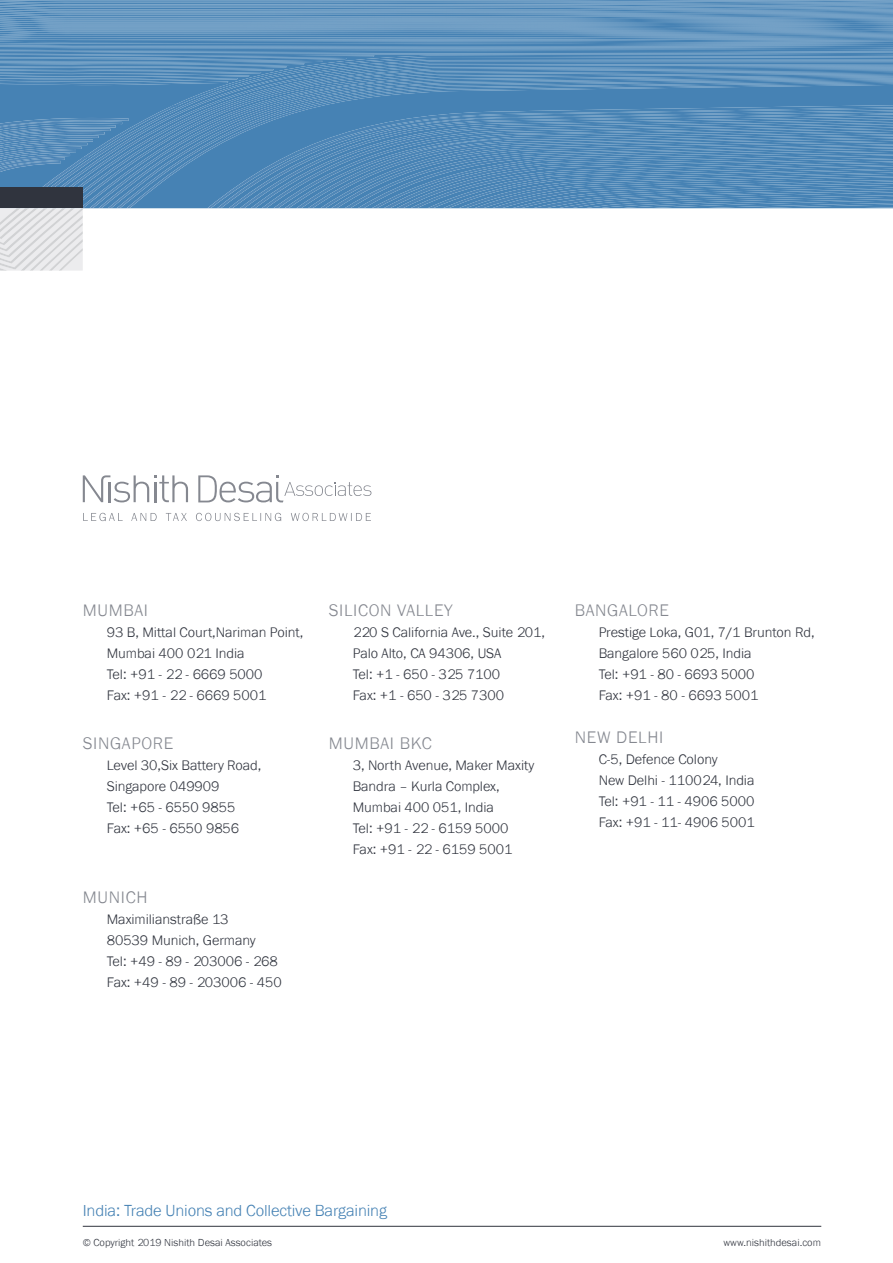
<style>
.page{position:relative;width:893px;height:1263px;background:#fff}
.page>*{position:absolute;margin:0;border:0;box-sizing:border-box;transform-origin:0 0}
.t1{font:300 17.25px "Franklin Got URWT";letter-spacing:.04em;color:#858890}
.t2{font:300 16.5px "Franklin Got URWT";letter-spacing:-.01em;color:#4682b4}
.t3{font:300 14.25px/21px "Franklin Got URWT";letter-spacing:-.005em;color:#30343e}
.t4{font:300 10.5px "Franklin Got URWT";color:#30343e}
</style>
<div class="page">
<hr style="left:83px;top:1226px;width:738px;height:1px;background:#30343e">
<img style="left:0;top:85px;width:893px;height:123px">
<img style="left:157px;top:56px;width:736px;height:51px">
<img style="left:81px;top:106px;width:97px;height:52px">
<img style="left:0;top:157px;width:90px;height:51px">
<img style="left:0;top:82px;width:228px;height:3px">
<img style="left:0;top:79px;width:238px;height:3px">
<img style="left:0;top:75px;width:249px;height:4px">
<img style="left:0;top:72px;width:261px;height:3px">
<img style="left:0;top:69px;width:274px;height:3px">
<img style="left:0;top:66px;width:287px;height:3px">
<img style="left:0;top:64px;width:305px;height:2px">
<img style="left:0;top:61px;width:323px;height:3px">
<img style="left:0;top:59px;width:347px;height:2px">
<img style="left:0;top:56px;width:374px;height:3px">
<img style="left:0;top:0;width:893px;height:56px">
<img style="left:0;top:2px;width:893px;height:33px">
<img style="left:10px;top:0;width:883px;height:2px">
<img style="left:768px;top:0;width:125px;height:1px">
<svg style="left:0;top:208px;width:83px;height:63px;background:#e3e4e5"></svg>
<div style="left:0;top:188px;width:83px;height:20px;background:#30343e"></div>
<svg style="left:83px;top:513px;width:288px;height:8px"></svg>
<svg style="left:83px;top:475px;width:105px;height:27px"></svg>
<svg style="left:198px;top:475px;width:173px;height:27px"></svg>
<p class="t1" style="left:83px;top:605px;width:67px">MUMBAI</p>
<p class="t3" style="left:107px;top:623px;width:198px">93 B, Mittal Court,Nariman Point,<br>Mumbai 400 021 India<br>Tel: +91 - 22 - 6669 5000<br>Fax: +91 - 22 - 6669 5001</p>
<p class="t1" style="left:83px;top:737px;width:92px">SINGAPORE</p>
<p class="t3" style="left:107px;top:756px;width:156px">Level 30,Six Battery Road,<br>Singapore 049909<br>Tel: +65 - 6550 9855<br>Fax: +65 - 6550 9856</p>
<p class="t1" style="left:83px;top:891px;width:66px">MUNICH</p>
<p class="t3" style="left:107px;top:909px;width:177px">Maximilianstraße 13<br>80539 Munich, Germany<br>Tel: +49 - 89 - 203006 - 268<br>Fax: +49 - 89 - 203006 - 450</p>
<p class="t1" style="left:329px;top:605px;width:126px">SILICON VALLEY</p>
<p class="t3" style="left:353px;top:623px;width:194px">220 S California Ave., Suite 201,<br>Palo Alto, CA 94306, USA<br>Tel: +1 - 650 - 325 7100<br>Fax: +1 - 650 - 325 7300</p>
<p class="t1" style="left:329px;top:737px;width:104px">MUMBAI BKC</p>
<p class="t3" style="left:353px;top:756px;width:183px">3, North Avenue, Maker Maxity<br>Bandra – Kurla Complex,<br>Mumbai 400 051, India<br>Tel: +91 - 22 - 6159 5000<br>Fax: +91 - 22 - 6159 5001</p>
<p class="t1" style="left:575px;top:605px;width:96px">BANGALORE</p>
<p class="t3" style="left:599px;top:623px;width:217px">Prestige Loka, G01, 7/1 Brunton Rd,<br>Bangalore 560 025, India<br>Tel: +91 - 80 - 6693 5000<br>Fax: +91 - 80 - 6693 5001</p>
<p class="t1" style="left:575px;top:731px;width:90px">NEW DELHI</p>
<p class="t3" style="left:599px;top:749px;width:158px">C-5, Defence Colony<br>New Delhi - 110024, India<br>Tel: +91 - 11 - 4906 5000<br>Fax: +91 - 11- 4906 5001</p>
<p class="t2" style="left:83px;top:1205px;width:306px">India: Trade Unions and Collective Bargaining</p>
<p class="t4" style="left:83px;top:1239px;width:191px">© Copyright 2019 Nishith Desai Associates</p>
<p class="t4" style="left:723px;top:1239px;width:99px">www.nishithdesai.com</p>
</div>
